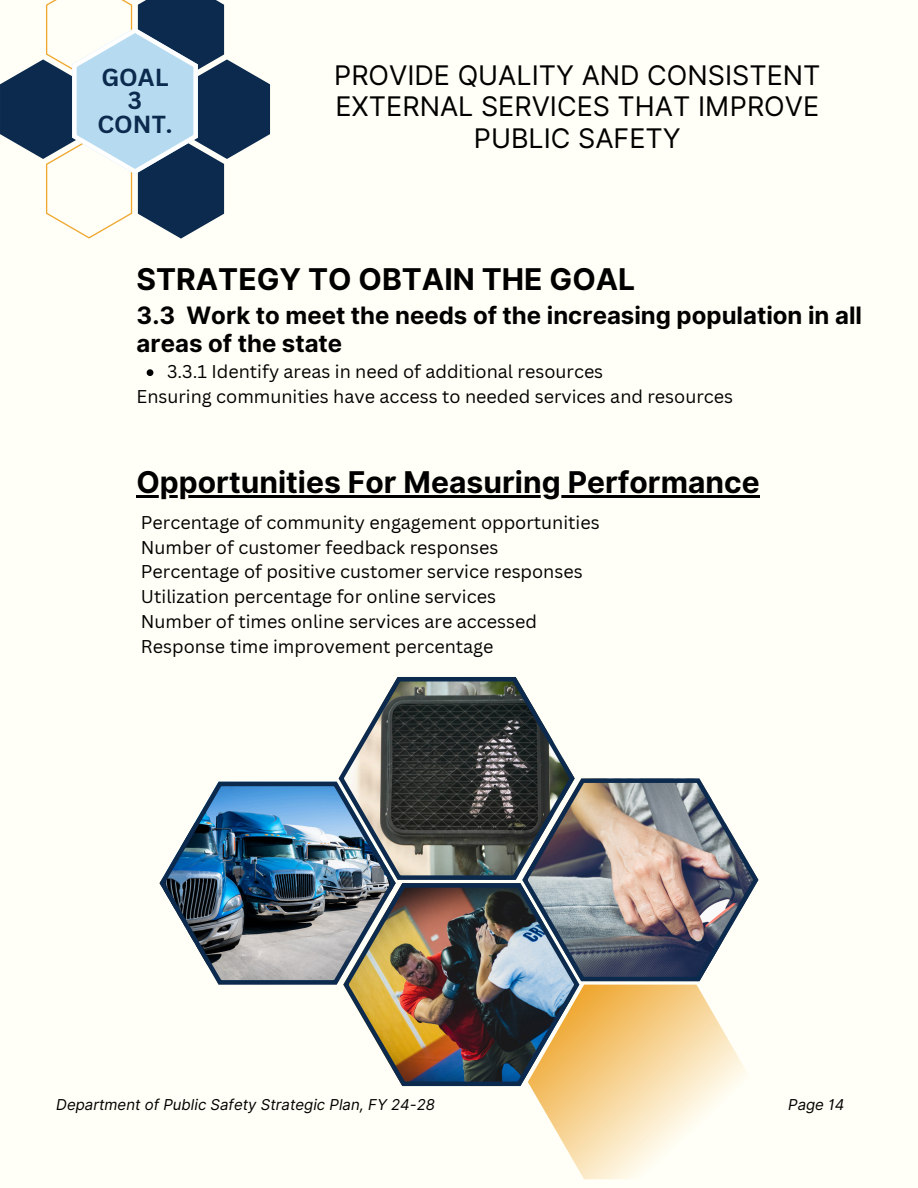
<style>
.page{position:relative;width:918px;height:1188px;background:#fffff7}
.page>*{position:absolute;margin:0;border:0;box-sizing:border-box;transform-origin:0 0}
.t1{font:700 30px "Inter";color:#000}
.t2{font:27px/31.5px "Inter";color:#000;text-align:center}
.t3{font:700 24px/28.2px "Inter";color:#000}
.t4{font:700 24px/23.7px "Canva Sans";color:#0c2a4e;text-align:center}
.t5{font:18px/24.8px "Canva Sans";color:#000}
.t6{font:italic 15px "Inter";color:#000}
</style>
<div class="page">
<svg style="left:0;top:0;width:270px;height:238px"></svg>
<svg style="left:72px;top:28px;width:126px;height:146px"></svg>
<svg style="left:147px;top:369px;width:6px;height:7px"></svg>
<hr style="left:137px;top:495px;width:623px;height:3px;background:#000">
<img style="left:343px;top:883px;width:236px;height:203px">
<img style="left:160px;top:782px;width:236px;height:202px">
<img style="left:522px;top:778px;width:236px;height:203px">
<img style="left:339px;top:677px;width:236px;height:202px">
<svg style="left:528px;top:985px;width:218px;height:194px"></svg>
<p class="t4" style="left:97px;top:65px;width:77px">GOAL<br>3<br>CONT.</p>
<p class="t2" style="left:334px;top:59px;width:488px">PROVIDE QUALITY AND CONSISTENT<br>EXTERNAL SERVICES THAT IMPROVE<br>PUBLIC SAFETY</p>
<h3 class="t1" style="left:137px;top:261px;width:500px">STRATEGY TO OBTAIN THE GOAL</h3>
<h4 class="t3" style="left:137px;top:301px;width:727px">3.3 Work to meet the needs of the increasing population in all areas of the state</h4>
<h1 class="t5" style="left:167px;top:359px;width:438px">3.3.1 Identify areas in need of additional resources</h1>
<h5 class="t5" style="left:137px;top:384px;width:598px">Ensuring communities have access to needed services and resources</h5>
<p class="t1" style="left:137px;top:464px;width:625px">Opportunities For Measuring Performance</p>
<h6 class="t5" style="left:141px;top:509px;width:460px">Percentage of community engagement opportunities Number of customer feedback responses Percentage of positive customer service responses Utilization percentage for online services<br>Number of times online services are accessed Response time improvement percentage</h6>
<h2 class="t6" style="left:56px;top:1095px;width:380px">Department of Public Safety Strategic Plan, FY 24-28</h2>
<h6 class="t6" style="left:788px;top:1095px;width:58px">Page 14</h6>
</div>
